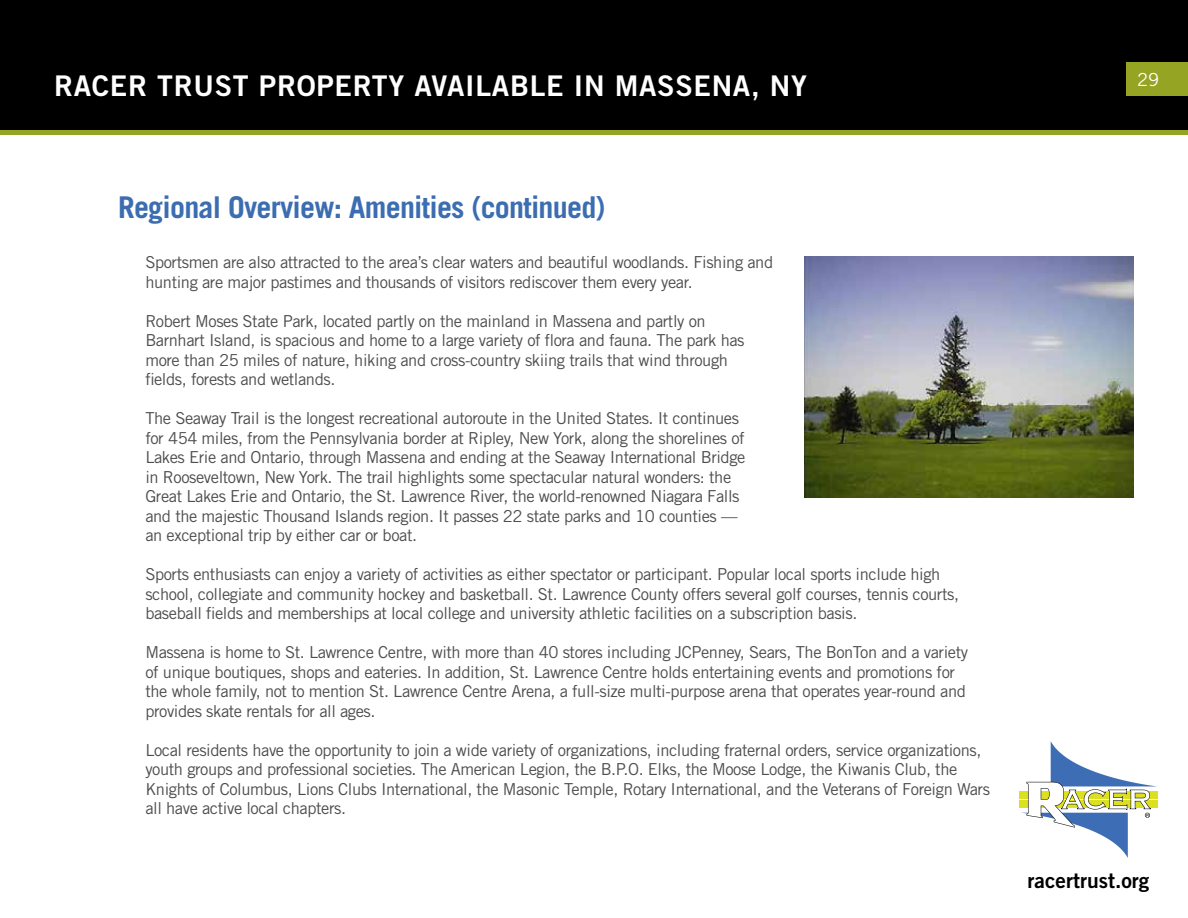
<style>
.page{position:relative;width:1188px;height:918px;background:#fff}
.page>*{position:absolute;margin:0;border:0;box-sizing:border-box;transform-origin:0 0}
.t1{font:700 30px "Trade Gothic LT Std";letter-spacing:-.025em;color:#3c6db1}
.t2{font:28.5px "Trade Gothic LT Std Bd 2";letter-spacing:.025em;color:#fff}
.t3{font:21px "Trade Gothic LT Std Bd 2";color:#000}
.t4{font:18px "Trade Gothic LT Std";color:#fff}
.t5{font:16.5px/19.5px "Trade Gothic LT Std";letter-spacing:-.025em;color:#4d4d4f}
</style>
<div class="page">
<div style="left:1px;top:1px;width:1186px;height:131px;background:#000"></div>
<div style="left:0;top:0;width:1188px;height:133px;border:2px solid #000"></div>
<div style="left:1126px;top:62px;width:62px;height:34px;background:#96a424"></div>
<div style="left:0;top:130px;width:1188px;height:5px;background:#96a424"></div>
<div style="left:1019px;top:791px;width:139px;height:7px;background:#dbe120"></div>
<div style="left:1019px;top:801px;width:139px;height:7px;background:#dbe120"></div>
<svg style="left:1021px;top:741px;width:137px;height:117px"></svg>
<img style="left:804px;top:256px;width:330px;height:241px">
<h2 class="t2" style="left:54px;top:68px;width:755px">RACER TRUST PROPERTY AVAILABLE IN MASSENA, NY</h2>
<h1 class="t1" style="left:118px;top:189px;width:489px">Regional Overview: Amenities (continued)</h1>
<p class="t5" style="left:145px;top:253px;width:629px">Sportsmen are also attracted to the area’s clear waters and beautiful woodlands. Fishing and hunting are major pastimes and thousands of visitors rediscover them every year.</p>
<p class="t5" style="left:145px;top:311px;width:601px">Robert Moses State Park, located partly on the mainland in Massena and partly on Barnhart Island, is spacious and home to a large variety of flora and fauna. The park has more than 25 miles of nature, hiking and cross-country skiing trails that wind through fields, forests and wetlands.</p>
<p class="t5" style="left:145px;top:409px;width:602px">The Seaway Trail is the longest recreational autoroute in the United States. It continues for 454 miles, from the Pennsylvania border at Ripley, New York, along the shorelines of Lakes Erie and Ontario, through Massena and ending at the Seaway International Bridge in Rooseveltown, New York. The trail highlights some spectacular natural wonders: the Great Lakes Erie and Ontario, the St. Lawrence River, the world-renowned Niagara Falls and the majestic Thousand Islands region. It passes 22 state parks and 10 counties — an exceptional trip by either car or boat.</p>
<p class="t5" style="left:145px;top:565px;width:815px">Sports enthusiasts can enjoy a variety of activities as either spectator or participant. Popular local sports include high school, collegiate and community hockey and basketball. St. Lawrence County offers several golf courses, tennis courts, baseball fields and memberships at local college and university athletic facilities on a subscription basis.</p>
<p class="t5" style="left:145px;top:643px;width:824px">Massena is home to St. Lawrence Centre, with more than 40 stores including JCPenney, Sears, The BonTon and a variety of unique boutiques, shops and eateries. In addition, St. Lawrence Centre holds entertaining events and promotions for the whole family, not to mention St. Lawrence Centre Arena, a full-size multi-purpose arena that operates year-round and provides skate rentals for all ages.</p>
<p class="t5" style="left:145px;top:740px;width:846px">Local residents have the opportunity to join a wide variety of organizations, including fraternal orders, service organizations, youth groups and professional societies. The American Legion, the B.P.O. Elks, the Moose Lodge, the Kiwanis Club, the Knights of Columbus, Lions Clubs International, the Masonic Temple, Rotary International, and the Veterans of Foreign Wars all have active local chapters.</p>
<p class="t4" style="left:1137px;top:68px;width:23px">29</p>
<p class="t3" style="left:1028px;top:867px;width:123px">racertrust.org</p>
</div>
